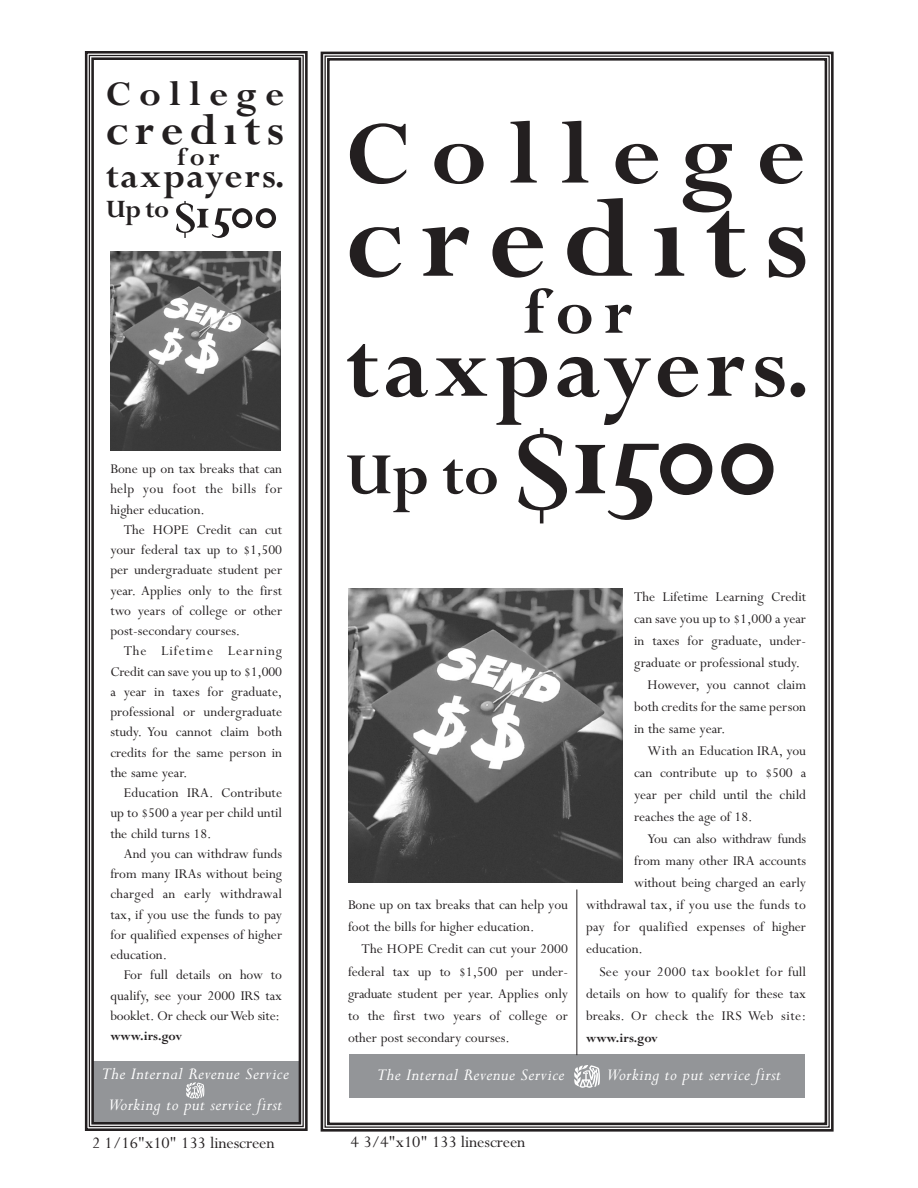
<style>
.page{position:relative;width:918px;height:1188px;background:#fff}
.page>*{position:absolute;margin:0;border:0;box-sizing:border-box;transform-origin:0 0}
.t1{font:130.2px "Perpetua Bold Os F";color:#231f20}
.t2{font:124.05px "Perpetua Bold Os F";letter-spacing:.135em;color:#231f20}
.t3{font:99px "Perpetua Bold Os F";letter-spacing:.05em;color:#231f20}
.t4{font:98.7px "Perpetua Bold Os F";letter-spacing:.2em;color:#231f20;scale:1.06 1}
.t5{font:71.25px "Perpetua Bold Os F";color:#231f20}
.t6{font:50.4px "Perpetua Bold Os F";color:#231f20}
.t7{font:48px "Perpetua Bold Os F";letter-spacing:.135em;color:#231f20}
.t8{font:38.4px "Perpetua Bold Os F";letter-spacing:.045em;color:#231f20}
.t9{font:38.25px "Perpetua Bold Os F";letter-spacing:.2em;color:#231f20;scale:1.06 1}
.t10{font:27.6px "Perpetua Bold Os F";color:#231f20}
.t11{font:italic 18.75px/31.5px "Perpetua";letter-spacing:.025em;color:#fff;text-align:center}
.t12{font:18px "Perpetua";letter-spacing:-.005em;color:#231f20}
.t13{font:15px/20.2px "Perpetua";color:#231f20;text-align:justify}
.t14{font:15px "Perpetua";letter-spacing:.025em;color:#231f20}
.t15{font:15px "Perpetua";letter-spacing:.035em;color:#231f20}
.t16{font:15px "Perpetua";letter-spacing:.03em;color:#231f20}
.t17{font:700 13.5px "Perpetua";color:#231f20}
.s1{font-size:64.5px}
</style>
<div class="page">
<div style="left:93px;top:1061px;width:207px;height:62px;background:#939598"></div>
<div style="left:85px;top:51px;width:223px;height:1080px;border:3px solid #231f20"></div>
<div style="left:89px;top:55px;width:215px;height:1072px;border:1px solid #231f20"></div>
<div style="left:91px;top:57px;width:210px;height:1068px;border:3px solid #231f20"></div>
<svg style="left:186px;top:1082px;width:18px;height:17px"></svg>
<img style="left:110px;top:252px;width:170px;height:199px">
<div style="left:350px;top:1055px;width:455px;height:43px;background:#939598"></div>
<div style="left:321px;top:52px;width:513px;height:1080px;border:3px solid #231f20"></div>
<div style="left:327px;top:58px;width:500px;height:1067px;border:3px solid #231f20"></div>
<svg style="left:574px;top:1065px;width:26px;height:23px"></svg>
<hr style="left:577px;top:890px;width:1px;height:165px;background:#231f20">
<img style="left:349px;top:589px;width:273px;height:294px">
<h3 class="t9" style="left:106px;top:81px;width:170px">College</h3>
<h3 class="t7" style="left:106px;top:114px;width:180px">credıts</h3>
<h3 class="t10" style="left:177px;top:147px;width:44px">for</h3>
<h3 class="t8" style="left:106px;top:163px;width:180px">taxpayers.</h3>
<h3 class="t6" style="left:106px;top:196px;width:173px"><sup>Up</sup> <sup>to</sup> $1500</h3>
<p class="t13" style="left:110px;top:460px;width:173px">Bone up on tax breaks that can help you foot the bills for higher education.</p>
<p class="t13" style="left:110px;top:521px;width:173px;text-indent:14px">The HOPE Credit can cut your federal tax up to $1,500 per undergraduate student per year. Applies only to the first two years of college or other post-secondary courses.</p>
<p class="t13" style="left:110px;top:643px;width:173px;text-indent:14px">The Lifetime Learning Credit can save you up to $1,000 a year in taxes for graduate, professional or undergraduate study. You cannot claim both credits for the same person in the same year.</p>
<p class="t13" style="left:110px;top:784px;width:173px;text-indent:14px">Education IRA. Contribute up to $500 a year per child until the child turns 18.</p>
<p class="t13" style="left:110px;top:845px;width:173px;text-indent:14px">And you can withdraw funds from many IRAs without being charged an early withdrawal tax, if you use the funds to pay for qualified expenses of higher education.</p>
<p class="t13" style="left:110px;top:967px;width:173px;text-indent:14px">For full details on how to qualify, see your 2000 IRS tax booklet. Or check our Web site:</p>
<p class="t17" style="left:110px;top:1032px;width:73px">www.irs.gov</p>
<p class="t11" style="left:102px;top:1060px;width:189px">The Internal Revenue Service<br>Working to put service first</p>
<h3 class="t4" style="left:345px;top:121px;width:435px">College</h3>
<h2 class="t2" style="left:345px;top:198px;width:466px">credıts</h2>
<h3 class="t5" style="left:523px;top:288px;width:111px">for</h3>
<h3 class="t3" style="left:345px;top:334px;width:467px">taxpayers.</h3>
<h1 class="t1" style="left:345px;top:412px;width:434px"><span class="s1">Up to</span> $1500</h1>
<p class="t13" style="left:348px;top:896px;width:222px;line-height:22px">Bone up on tax breaks that can help you foot the bills for higher education.</p>
<p class="t13" style="left:348px;top:940px;width:222px;line-height:22px;text-indent:14px">The HOPE Credit can cut your 2000 federal tax up to $1,500 per under&shy;graduate student per year. Applies only to the first two years of college or other post secondary courses.</p>
<p class="t13" style="left:634px;top:588px;width:174px">The Lifetime Learning Credit</p>
<p class="t13" style="left:634px;top:610px;width:174px">can save you up to $1,000 a year</p>
<p class="t13" style="left:634px;top:632px;width:174px">in taxes for graduate, under-</p>
<p class="t13" style="left:634px;top:654px;width:167px">graduate or professional study.</p>
<p class="t13" style="left:648px;top:676px;width:160px">However, you cannot claim</p>
<p class="t13" style="left:634px;top:698px;width:174px">both credits for the same person</p>
<p class="t13" style="left:634px;top:720px;width:93px">in the same year.</p>
<p class="t13" style="left:648px;top:742px;width:160px">With an Education IRA, you</p>
<p class="t13" style="left:634px;top:764px;width:174px">can contribute up to $500 a</p>
<p class="t13" style="left:634px;top:787px;width:174px">year per child until the child</p>
<p class="t13" style="left:634px;top:809px;width:120px">reaches the age of 18.</p>
<p class="t13" style="left:648px;top:831px;width:160px">You can also withdraw funds</p>
<p class="t13" style="left:634px;top:853px;width:174px">from many other IRA accounts</p>
<p class="t13" style="left:634px;top:875px;width:174px">without being charged an early</p>
<p class="t14" style="left:586px;top:900px;width:222px">withdrawal tax, if you use the funds to</p>
<p class="t13" style="left:586px;top:919px;width:222px">pay for qualified expenses of higher</p>
<p class="t13" style="left:586px;top:941px;width:58px">education.</p>
<p class="t15" style="left:600px;top:966px;width:208px">See your 2000 tax booklet for full</p>
<p class="t13" style="left:586px;top:985px;width:222px">details on how to qualify for these tax</p>
<p class="t16" style="left:586px;top:1010px;width:222px">breaks. Or check the IRS Web site:</p>
<p class="t17" style="left:586px;top:1033px;width:73px">www.irs.gov</p>
<p class="t11" style="left:377px;top:1061px;width:189px">The Internal Revenue Service</p>
<p class="t11" style="left:607px;top:1061px;width:176px">Working to put service first</p>
<p class="t12" style="left:92px;top:1137px;width:184px">2 1/16"x10" 133 linescreen</p>
<p class="t12" style="left:351px;top:1135px;width:176px">4 3/4"x10" 133 linescreen</p>
</div>
